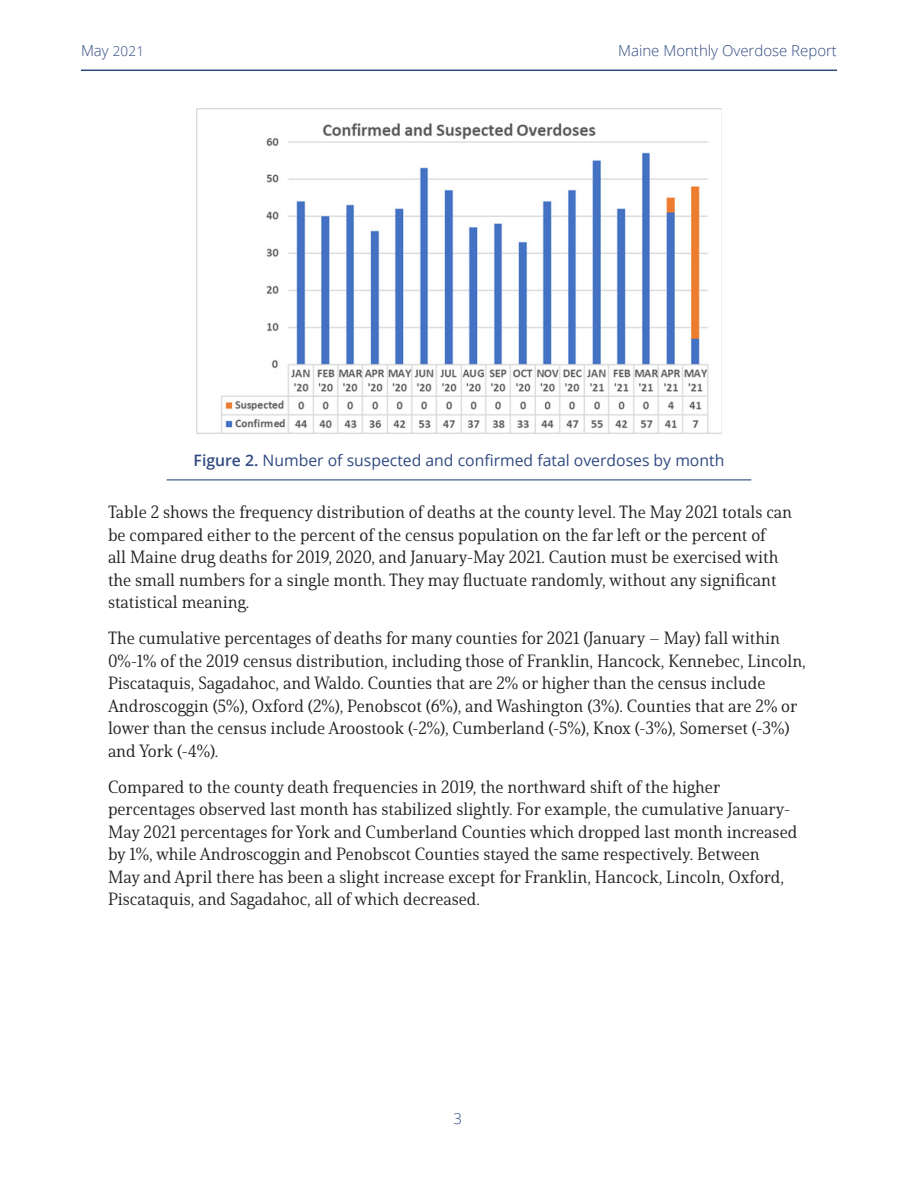
<style>
.page{position:relative;width:918px;height:1188px;background:#fff}
.page>*{position:absolute;margin:0;border:0;box-sizing:border-box;transform-origin:0 0}
.body_text{font:17.25px/22.5px "Solitas Serif Nor Reg";color:#231f20}
.t1{font:15.75px "Open Sans";color:#304a81}
.t2{font:300 15px "Open Sans";color:#304a81}
.t3{font:300 13.5px "Open Sans";color:#304a81}
.s1{font-size:15px}
.s2{font-weight:600}
</style>
<div class="page">
<hr style="left:81px;top:70px;width:756px;height:1px;background:#304a81">
<hr style="left:167px;top:479px;width:584px;height:1px;background:#304a81">
<img style="left:197px;top:108px;width:525px;height:326px">
<p class="t3" style="left:81px;top:42px;width:65px"><span class="s1">May</span> 2021</p>
<p class="t2" style="left:618px;top:40px;width:220px">Maine Monthly Overdose Report</p>
<p class="t1" style="left:194px;top:449px;width:532px"><span class="s2">Figure 2.</span> Number of suspected and confirmed fatal overdoses by month</p>
<p class="body_text" style="left:108px;top:501px;width:685px">Table 2 shows the frequency distribution of deaths at the county level. The May 2021 totals can be compared either to the percent of the census population on the far left or the percent of<br>all Maine drug deaths for 2019, 2020, and January-May 2021. Caution must be exercised with the small numbers for a single month. They may fluctuate randomly, without any significant statistical meaning.</p>
<p class="body_text" style="left:108px;top:627px;width:699px">The cumulative percentages of deaths for many counties for 2021 (January – May) fall within 0%-1% of the 2019 census distribution, including those of Franklin, Hancock, Kennebec, Lincoln, Piscataquis, Sagadahoc, and Waldo. Counties that are 2% or higher than the census include Androscoggin (5%), Oxford (2%), Penobscot (6%), and Washington (3%). Counties that are 2% or lower than the census include Aroostook (-2%), Cumberland (-5%), Knox (-3%), Somerset (-3%) and York (-4%).</p>
<p class="body_text" style="left:108px;top:775px;width:691px">Compared to the county death frequencies in 2019, the northward shift of the higher percentages observed last month has stabilized slightly. For example, the cumulative January-May 2021 percentages for York and Cumberland Counties which dropped last month increased by 1%, while Androscoggin and Penobscot Counties stayed the same respectively. Between<br>May and April there has been a slight increase except for Franklin, Hancock, Lincoln, Oxford, Piscataquis, and Sagadahoc, all of which decreased.</p>
<p class="t2" style="left:454px;top:1108px;width:10px">3</p>
</div>
